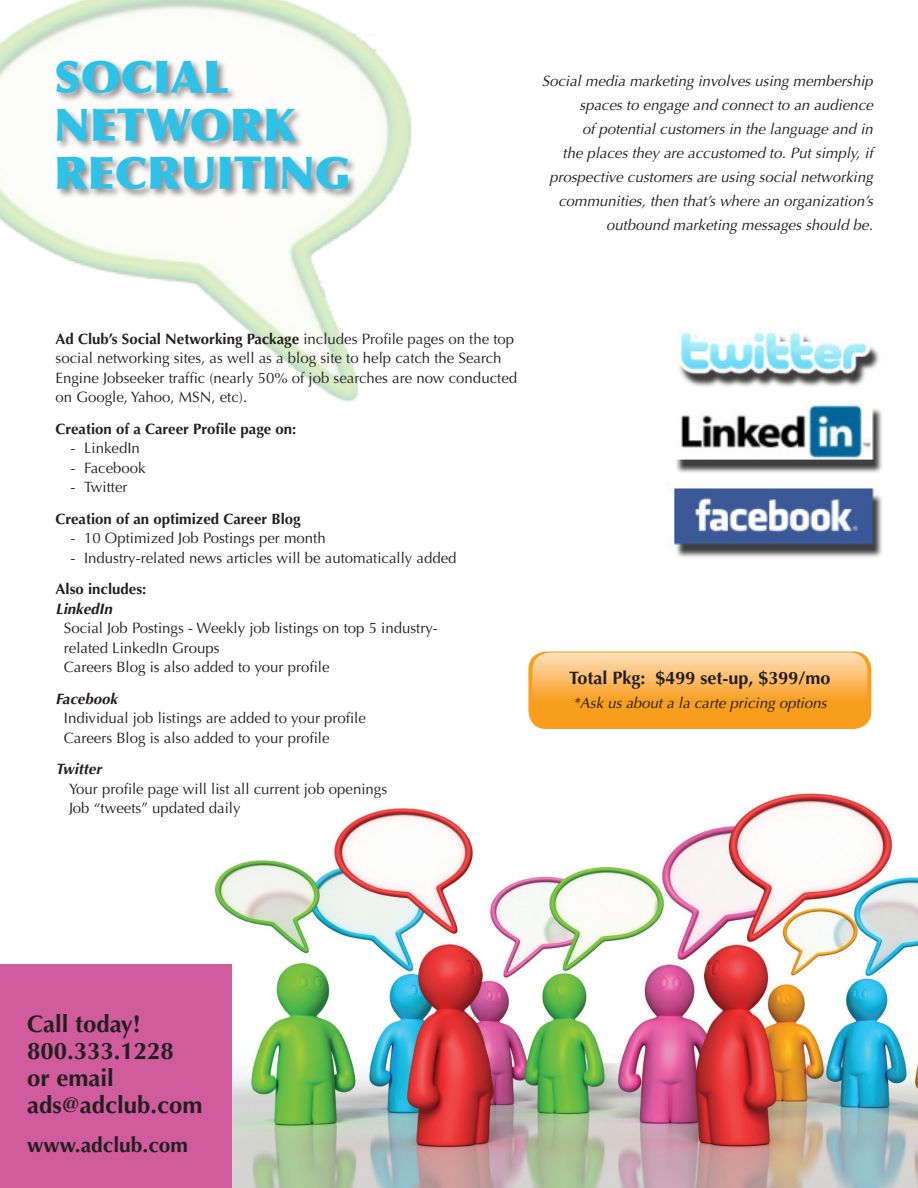
<style>
.page{position:relative;width:918px;height:1188px;background:#fff}
.page>*{position:absolute;margin:0;border:0;box-sizing:border-box;transform-origin:0 0}
.t1{font:900 45px "Optima";color:#2ec2e9}
.t2{font:700 24px "Optima";color:#231f20}
.t3{font:700 21px "Optima";color:#231f20}
.t4{font:700 18px "Optima";color:#231f20}
.t5{font:15px/19.5px "Optima";color:#231f20}
.t6{font:italic 15px/24px "Optima";color:#231f20;text-align:right}
.t7{font:700 15px "Optima";color:#231f20}
.t8{font:italic 700 15px "Optima";color:#231f20}
.s1{font-weight:700}
</style>
<div class="page">
<img style="left:215px;top:793px;width:703px;height:395px">
<img style="left:666px;top:328px;width:216px;height:230px">
<div style="left:528px;top:652px;width:343px;height:77px;background:#f89e1c;border-radius:18px"></div>
<svg style="left:532px;top:652px;width:335px;height:62px"></svg>
<div style="left:0;top:964px;width:231px;height:224px;background:#d05b9d"></div>
<img style="left:0;top:0;width:412px;height:402px">
<div style="left:53px;top:58px;width:306px;height:143px;background:#231f20;opacity:.5"></div>
<p class="t1" style="left:54px;top:50px;width:177px">SOCIAL</p>
<p class="t1" style="left:54px;top:98px;width:243px">NETWORK</p>
<p class="t1" style="left:54px;top:146px;width:298px">RECRUITING</p>
<p class="t6" style="left:542px;top:69px;width:333px">Social media marketing involves using membership spaces to engage and connect to an audience<br>of potential customers in the language and in<br>the places they are accustomed to. Put simply, if prospective customers are using social networking communities, then that’s where an organization’s outbound marketing messages should be.</p>
<p class="t5" style="left:56px;top:329px;width:463px"><span class="s1">Ad Club’s Social Networking Package</span> includes Profile pages on the top social networking sites, as well as a blog site to help catch the Search Engine Jobseeker traffic (nearly 50% of job searches are now conducted on Google, Yahoo, MSN, etc).</p>
<p class="t7" style="left:56px;top:420px;width:242px">Creation of a Career Profile page on:</p>
<p class="t5" style="left:70px;top:439px;width:71px">- LinkedIn</p>
<p class="t5" style="left:70px;top:458px;width:77px">- Facebook</p>
<p class="t5" style="left:70px;top:478px;width:59px">- Twitter</p>
<p class="t7" style="left:56px;top:510px;width:247px">Creation of an optimized Career Blog</p>
<p class="t5" style="left:70px;top:529px;width:257px">- 10 Optimized Job Postings per month</p>
<p class="t5" style="left:70px;top:548px;width:388px">- Industry-related news articles will be automatically added</p>
<p class="t7" style="left:56px;top:581px;width:92px">Also includes:</p>
<p class="t8" style="left:56px;top:600px;width:58px">LinkedIn</p>
<p class="t5" style="left:64px;top:619px;width:376px">Social Job Postings - Weekly job listings on top 5 industry&shy;related LinkedIn Groups</p>
<p class="t5" style="left:64px;top:658px;width:267px">Careers Blog is also added to your profile</p>
<p class="t8" style="left:56px;top:690px;width:63px">Facebook</p>
<p class="t5" style="left:64px;top:709px;width:304px">Individual job listings are added to your profile</p>
<p class="t5" style="left:64px;top:728px;width:267px">Careers Blog is also added to your profile</p>
<p class="t8" style="left:56px;top:761px;width:48px">Twitter</p>
<p class="t5" style="left:69px;top:779px;width:320px">Your profile page will list all current job openings</p>
<p class="t5" style="left:69px;top:799px;width:173px">Job “tweets” updated daily</p>
<p class="t4" style="left:569px;top:667px;width:263px">Total Pkg: $499 set-up, $399/mo</p>
<p class="t6" style="left:573px;top:691px;width:255px">*Ask us about a la carte pricing options</p>
<p class="t2" style="left:27px;top:1010px;width:115px">Call today!</p>
<p class="t2" style="left:27px;top:1037px;width:148px">800.333.1228</p>
<p class="t2" style="left:27px;top:1064px;width:88px">or email</p>
<p class="t2" style="left:27px;top:1091px;width:177px">ads@adclub.com</p>
<p class="t3" style="left:27px;top:1133px;width:163px">www.adclub.com</p>
</div>
